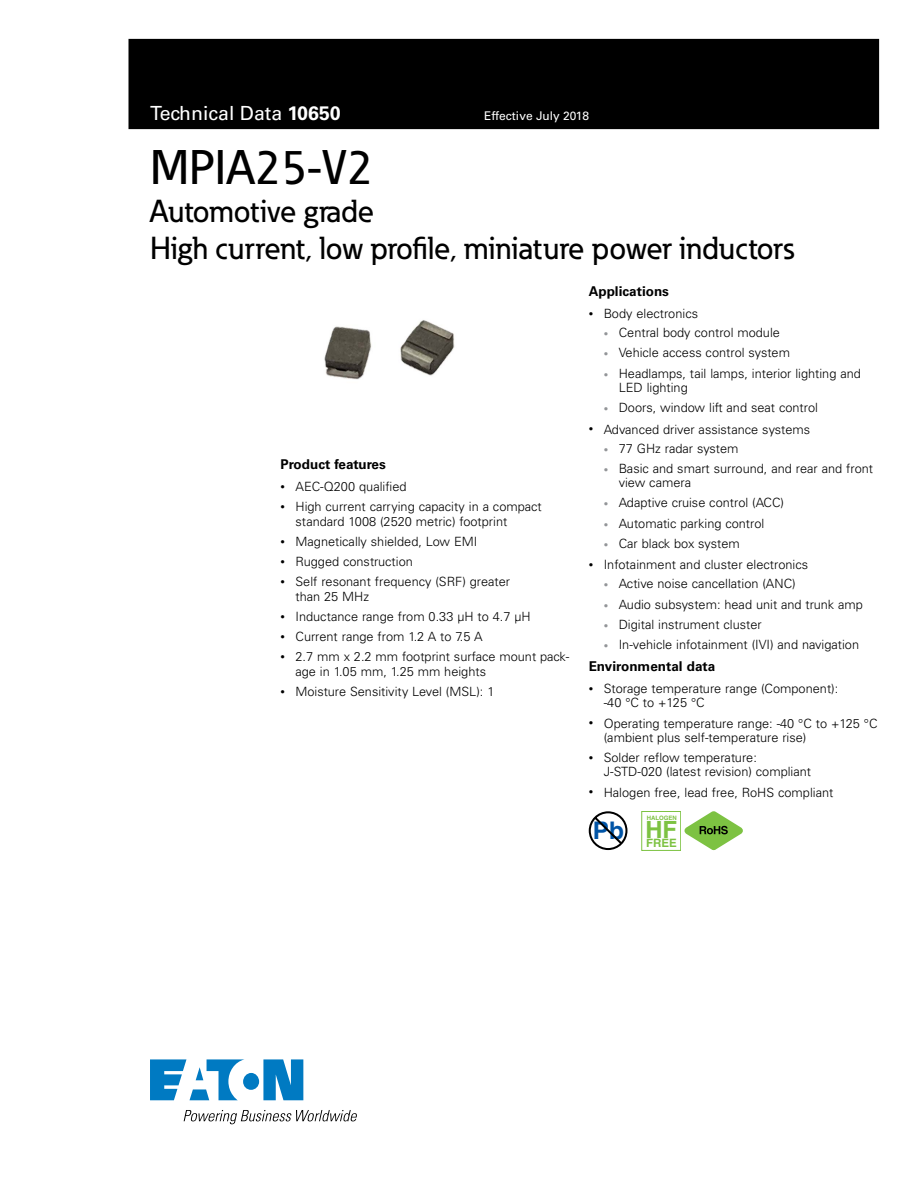
<style>
.page{position:relative;width:918px;height:1188px;background:#fff}
.page>*{position:absolute;margin:0;border:0;box-sizing:border-box;transform-origin:0 0}
.t1{font:500 48px "Eaton";color:#000}
.t2{font:500 31.5px/37.8px "Eaton";color:#000}
.t3{font:700 24.3px "Helvetica";color:#0054a6}
.t4{font:700 23.7px "Helvetica";color:#7dc242}
.t5{font:19.5px "Univers LT Std";color:#fff}
.t6{font:700 13.5px "Univers LT Std";color:#000}
.t7{font:300 12.75px/14.2px "Univers LT Std";color:#000}
.t8{font:12px "Univers LT Std";color:#fff}
.t9{font:700 11.55px "Helvetica";color:#7dc242}
.t10{font:700 6px "Helvetica";color:#7dc242}
.s1{font-weight:700}
.s2{font-family:"Univers";font-size:9px}
.s3{font-family:"Univers";font-size:9px;color:#939598}
</style>
<div class="page">
<div style="left:129px;top:39px;width:750px;height:90px;background:#000"></div>
<svg style="left:150px;top:1059px;width:153px;height:41px"></svg>
<svg style="left:184px;top:1110px;width:173px;height:14px"></svg>
<svg style="left:589px;top:811px;width:38px;height:39px"></svg>
<div style="left:642px;top:811px;width:39px;height:40px;border:1px solid #7dc242"></div>
<svg style="left:685px;top:811px;width:58px;height:39px"></svg>
<img style="left:324px;top:320px;width:131px;height:60px">
<h3 class="t5" style="left:150px;top:102px;width:192px">Technical Data <span class="s1">10650</span></h3>
<p class="t8" style="left:484px;top:109px;width:106px">Effective July 2018</p>
<h1 class="t1" style="left:150px;top:138px;width:224px">MPIA25-V2</h1>
<h2 class="t2" style="left:150px;top:191px;width:646px">Automotive grade<br>High current, low profile, miniature power inductors</h2>
<p class="t6" style="left:280px;top:457px;width:107px">Product features</p>
<p class="t7" style="left:280px;top:480px;width:128px"><span class="s2">•</span> AEC-Q200 qualified</p>
<p class="t7" style="left:296px;top:500px;width:248px;text-indent:-15px"><span class="s2">•</span> High current carrying capacity in a compact standard 1008 (2520 metric) footprint</p>
<p class="t7" style="left:280px;top:534px;width:198px"><span class="s2">•</span> Magnetically shielded, Low EMI</p>
<p class="t7" style="left:280px;top:555px;width:134px"><span class="s2">•</span> Rugged construction</p>
<p class="t7" style="left:296px;top:575px;width:216px;text-indent:-15px"><span class="s2">•</span> Self resonant frequency (SRF) greater than 25 MHz</p>
<p class="t7" style="left:280px;top:609px;width:252px"><span class="s2">•</span> Inductance range from 0.33 μH to 4.7 μH</p>
<p class="t7" style="left:280px;top:630px;width:204px"><span class="s2">•</span> Current range from 1.2 A to 7.5 A</p>
<p class="t7" style="left:296px;top:650px;width:275px;text-indent:-15px"><span class="s2">•</span> 2.7 mm x 2.2 mm footprint surface mount pack&shy;age in 1.05 mm, 1.25 mm heights</p>
<p class="t7" style="left:280px;top:684px;width:215px"><span class="s2">•</span> Moisture Sensitivity Level (MSL): 1</p>
<p class="t6" style="left:589px;top:284px;width:82px">Applications</p>
<p class="t7" style="left:589px;top:306px;width:111px"><span class="s2">•</span> Body electronics</p>
<p class="t7" style="left:604px;top:326px;width:178px"><span class="s3">•</span> Central body control module</p>
<p class="t7" style="left:604px;top:346px;width:188px"><span class="s3">•</span> Vehicle access control system</p>
<p class="t7" style="left:619px;top:366px;width:244px;text-indent:-15px"><span class="s3">•</span> Headlamps, tail lamps, interior lighting and<br>LED lighting</p>
<p class="t7" style="left:604px;top:401px;width:216px"><span class="s3">•</span> Doors, window lift and seat control</p>
<p class="t7" style="left:589px;top:422px;width:223px"><span class="s2">•</span> Advanced driver assistance systems</p>
<p class="t7" style="left:604px;top:441px;width:136px"><span class="s3">•</span> 77 GHz radar system</p>
<p class="t7" style="left:619px;top:461px;width:256px;text-indent:-15px"><span class="s3">•</span> Basic and smart surround, and rear and front view camera</p>
<p class="t7" style="left:604px;top:496px;width:182px"><span class="s3">•</span> Adaptive cruise control (ACC)</p>
<p class="t7" style="left:604px;top:516px;width:162px"><span class="s3">•</span> Automatic parking control</p>
<p class="t7" style="left:604px;top:536px;width:138px"><span class="s3">•</span> Car black box system</p>
<p class="t7" style="left:589px;top:558px;width:221px"><span class="s2">•</span> Infotainment and cluster electronics</p>
<p class="t7" style="left:604px;top:577px;width:193px"><span class="s3">•</span> Active noise cancellation (ANC)</p>
<p class="t7" style="left:604px;top:597px;width:261px"><span class="s3">•</span> Audio subsystem: head unit and trunk amp</p>
<p class="t7" style="left:604px;top:617px;width:160px"><span class="s3">•</span> Digital instrument cluster</p>
<p class="t7" style="left:604px;top:638px;width:257px"><span class="s3">•</span> In-vehicle infotainment (IVI) and navigation</p>
<p class="t6" style="left:589px;top:659px;width:128px">Environmental data</p>
<p class="t7" style="left:604px;top:681px;width:236px;text-indent:-15px"><span class="s2">•</span> Storage temperature range (Component): -40 °C to +125 °C</p>
<p class="t7" style="left:604px;top:716px;width:275px;text-indent:-15px"><span class="s2">•</span> Operating temperature range: -40 °C to +125 °C (ambient plus self-temperature rise)</p>
<p class="t7" style="left:604px;top:750px;width:209px;text-indent:-15px"><span class="s2">•</span> Solder reflow temperature:<br>J-STD-020 (latest revision) compliant</p>
<p class="t7" style="left:589px;top:785px;width:246px"><span class="s2">•</span> Halogen free, lead free, RoHS compliant</p>
<h3 class="t3" style="left:593px;top:815px;width:33px">Pb</h3>
<p class="t10" style="left:647px;top:814px;width:32px">HALOGEN</p>
<h3 class="t4" style="left:645px;top:815px;width:33px">HF</h3>
<p class="t9" style="left:646px;top:836px;width:32px">FREE</p>
</div>
